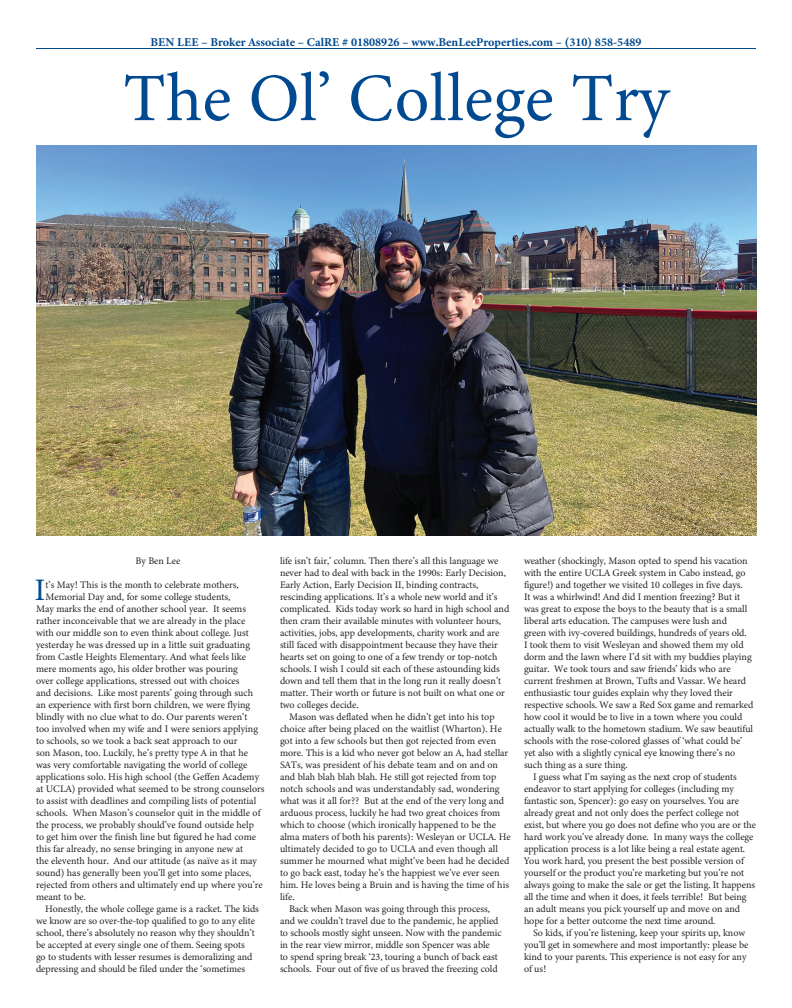
<style>
.page{position:relative;width:792px;height:1008px;background:#fff}
.page>*{position:absolute;margin:0;border:0;box-sizing:border-box;transform-origin:0 0}
.t1{font:68px "Minion 3";color:#014990}
.t2{font:31.3px "Minion 3";color:#014990}
.t3{font:700 12px "Minion 3";color:#014990}
.t4{font:10px/12px "Minion 3";letter-spacing:-.005em;color:#231f20}
</style>
<div class="page">
<img style="left:36px;top:146px;width:720px;height:390px">
<hr style="left:36px;top:48px;width:720px;height:1px;background:#014990">
<p class="t3" style="left:150px;top:34px;width:493px">BEN LEE – Broker Associate – CalRE # 01808926 – www.BenLeeProperties.com – (310) 858-5489</p>
<h1 class="t1" style="left:123px;top:51px;width:547px">The Ol’ College Try</h1>
<p class="t4" style="left:136px;top:555px;width:46px">By Ben Lee</p>
<h2 class="t2" style="left:35px;top:568px;width:13px">I</h2>
<p class="t4" style="left:46px;top:579px;width:195px">t’s May! This is the month to celebrate mothers,</p>
<p class="t4" style="left:46px;top:591px;width:186px">Memorial Day and, for some college students,</p>
<p class="t4" style="left:36px;top:603px;width:212px">May marks the end of another school year. It seems</p>
<p class="t4" style="left:36px;top:615px;width:211px">rather inconceivable that we are already in the place</p>
<p class="t4" style="left:36px;top:627px;width:214px">with our middle son to even think about college. Just</p>
<p class="t4" style="left:36px;top:639px;width:216px">yesterday he was dressed up in a little suit graduating</p>
<p class="t4" style="left:36px;top:651px;width:211px">from Castle Heights Elementary. And what feels like</p>
<p class="t4" style="left:36px;top:663px;width:203px">mere moments ago, his older brother was pouring</p>
<p class="t4" style="left:36px;top:675px;width:205px">over college applications, stressed out with choices</p>
<p class="t4" style="left:36px;top:687px;width:219px">and decisions. Like most parents’ going through such</p>
<p class="t4" style="left:36px;top:699px;width:216px">an experience with first born children, we were flying</p>
<p class="t4" style="left:36px;top:711px;width:213px">blindly with no clue what to do. Our parents weren’t</p>
<p class="t4" style="left:36px;top:723px;width:224px">too involved when my wife and I were seniors applying</p>
<p class="t4" style="left:36px;top:735px;width:203px">to schools, so we took a back seat approach to our</p>
<p class="t4" style="left:36px;top:747px;width:214px">son Mason, too. Luckily, he’s pretty type A in that he</p>
<p class="t4" style="left:36px;top:759px;width:213px">was very comfortable navigating the world of college</p>
<p class="t4" style="left:36px;top:771px;width:225px">applications solo. His high school (the Geffen Academy</p>
<p class="t4" style="left:36px;top:783px;width:230px">at UCLA) provided what seemed to be strong counselors</p>
<p class="t4" style="left:36px;top:795px;width:222px">to assist with deadlines and compiling lists of potential</p>
<p class="t4" style="left:36px;top:807px;width:226px">schools. When Mason’s counselor quit in the middle of</p>
<p class="t4" style="left:36px;top:819px;width:220px">the process, we probably should’ve found outside help</p>
<p class="t4" style="left:36px;top:831px;width:222px">to get him over the finish line but figured he had come</p>
<p class="t4" style="left:36px;top:843px;width:209px">this far already, no sense bringing in anyone new at</p>
<p class="t4" style="left:36px;top:855px;width:222px">the eleventh hour. And our attitude (as naïve as it may</p>
<p class="t4" style="left:36px;top:867px;width:217px">sound) has generally been you’ll get into some places,</p>
<p class="t4" style="left:36px;top:879px;width:228px">rejected from others and ultimately end up where you’re</p>
<p class="t4" style="left:36px;top:891px;width:51px">meant to be.</p>
<p class="t4" style="left:45px;top:903px;width:216px">Honestly, the whole college game is a racket. The kids</p>
<p class="t4" style="left:36px;top:915px;width:221px">we know are so over-the-top qualified to go to any elite</p>
<p class="t4" style="left:36px;top:927px;width:220px">school, there’s absolutely no reason why they shouldn’t</p>
<p class="t4" style="left:36px;top:939px;width:210px">be accepted at every single one of them. Seeing spots</p>
<p class="t4" style="left:36px;top:951px;width:218px">go to students with lesser resumes is demoralizing and</p>
<p class="t4" style="left:36px;top:963px;width:211px">depressing and should be filed under the ‘sometimes</p>
<p class="t4" style="left:280px;top:555px;width:231px">life isn’t fair,’ column. Then there’s all this language we never had to deal with back in the 1990s: Early Decision, Early Action, Early Decision II, binding contracts, rescinding applications. It’s a whole new world and it’s complicated. Kids today work so hard in high school and then cram their available minutes with volunteer hours, activities, jobs, app developments, charity work and are still faced with disappointment because they have their hearts set on going to one of a few trendy or top-notch schools. I wish I could sit each of these astounding kids down and tell them that in the long run it really doesn’t matter. Their worth or future is not built on what one or two colleges decide.</p>
<p class="t4" style="left:289px;top:711px;width:207px">Mason was deflated when he didn’t get into his top</p>
<p class="t4" style="left:280px;top:723px;width:224px">choice after being placed on the waitlist (Wharton). He</p>
<p class="t4" style="left:280px;top:735px;width:218px">got into a few schools but then got rejected from even</p>
<p class="t4" style="left:280px;top:747px;width:230px">more. This is a kid who never got below an A, had stellar</p>
<p class="t4" style="left:280px;top:759px;width:220px">SATs, was president of his debate team and on and on</p>
<p class="t4" style="left:280px;top:771px;width:218px">and blah blah blah blah. He still got rejected from top</p>
<p class="t4" style="left:280px;top:783px;width:221px">notch schools and was understandably sad, wondering</p>
<p class="t4" style="left:280px;top:795px;width:226px">what was it all for?? But at the end of the very long and</p>
<p class="t4" style="left:280px;top:807px;width:222px">arduous process, luckily he had two great choices from</p>
<p class="t4" style="left:280px;top:819px;width:217px">which to choose (which ironically happened to be the</p>
<p class="t4" style="left:280px;top:831px;width:232px">alma maters of both his parents): Wesleyan or UCLA. He</p>
<p class="t4" style="left:280px;top:843px;width:220px">ultimately decided to go to UCLA and even though all</p>
<p class="t4" style="left:280px;top:855px;width:231px">summer he mourned what might’ve been had he decided</p>
<p class="t4" style="left:280px;top:867px;width:221px">to go back east, today he’s the happiest we’ve ever seen</p>
<p class="t4" style="left:280px;top:879px;width:231px">him. He loves being a Bruin and is having the time of his</p>
<p class="t4" style="left:280px;top:891px;width:16px">life.</p>
<p class="t4" style="left:289px;top:903px;width:202px">Back when Mason was going through this process,</p>
<p class="t4" style="left:280px;top:915px;width:220px">and we couldn’t travel due to the pandemic, he applied</p>
<p class="t4" style="left:280px;top:927px;width:223px">to schools mostly sight unseen. Now with the pandemic</p>
<p class="t4" style="left:280px;top:939px;width:211px">in the rear view mirror, middle son Spencer was able</p>
<p class="t4" style="left:280px;top:951px;width:219px">to spend spring break ‘23, touring a bunch of back east</p>
<p class="t4" style="left:280px;top:963px;width:219px">schools. Four out of five of us braved the freezing cold</p>
<p class="t4" style="left:524px;top:555px;width:225px">weather (shockingly, Mason opted to spend his vacation</p>
<p class="t4" style="left:524px;top:567px;width:223px">with the entire UCLA Greek system in Cabo instead, go</p>
<p class="t4" style="left:524px;top:579px;width:220px">figure!) and together we visited 10 colleges in five days.</p>
<p class="t4" style="left:524px;top:591px;width:218px">It was a whirlwind! And did I mention freezing? But it</p>
<p class="t4" style="left:524px;top:603px;width:225px">was great to expose the boys to the beauty that is a small</p>
<p class="t4" style="left:524px;top:615px;width:205px">liberal arts education. The campuses were lush and</p>
<p class="t4" style="left:524px;top:627px;width:224px">green with ivy-covered buildings, hundreds of years old.</p>
<p class="t4" style="left:524px;top:639px;width:221px">I took them to visit Wesleyan and showed them my old</p>
<p class="t4" style="left:524px;top:651px;width:229px">dorm and the lawn where I’d sit with my buddies playing</p>
<p class="t4" style="left:524px;top:663px;width:208px">guitar. We took tours and saw friends’ kids who are</p>
<p class="t4" style="left:524px;top:675px;width:224px">current freshmen at Brown, Tufts and Vassar. We heard</p>
<p class="t4" style="left:524px;top:687px;width:210px">enthusiastic tour guides explain why they loved their</p>
<p class="t4" style="left:524px;top:699px;width:231px">respective schools. We saw a Red Sox game and remarked</p>
<p class="t4" style="left:524px;top:711px;width:220px">how cool it would be to live in a town where you could</p>
<p class="t4" style="left:524px;top:723px;width:231px">actually walk to the hometown stadium. We saw beautiful</p>
<p class="t4" style="left:524px;top:735px;width:220px">schools with the rose-colored glasses of ‘what could be’</p>
<p class="t4" style="left:524px;top:747px;width:213px">yet also with a slightly cynical eye knowing there’s no</p>
<p class="t4" style="left:524px;top:759px;width:105px">such thing as a sure thing.</p>
<p class="t4" style="left:533px;top:771px;width:205px">I guess what I’m saying as the next crop of students</p>
<p class="t4" style="left:524px;top:783px;width:211px">endeavor to start applying for colleges (including my</p>
<p class="t4" style="left:524px;top:795px;width:216px">fantastic son, Spencer): go easy on yourselves. You are</p>
<p class="t4" style="left:524px;top:807px;width:217px">already great and not only does the perfect college not</p>
<p class="t4" style="left:524px;top:819px;width:234px">exist, but where you go does not define who you are or the</p>
<p class="t4" style="left:524px;top:831px;width:231px">hard work you’ve already done. In many ways the college</p>
<p class="t4" style="left:524px;top:843px;width:223px">application process is a lot like being a real estate agent.</p>
<p class="t4" style="left:524px;top:855px;width:221px">You work hard, you present the best possible version of</p>
<p class="t4" style="left:524px;top:867px;width:222px">yourself or the product you’re marketing but you’re not</p>
<p class="t4" style="left:524px;top:879px;width:233px">always going to make the sale or get the listing. It happens</p>
<p class="t4" style="left:524px;top:891px;width:224px">all the time and when it does, it feels terrible! But being</p>
<p class="t4" style="left:524px;top:903px;width:218px">an adult means you pick yourself up and move on and</p>
<p class="t4" style="left:524px;top:915px;width:193px">hope for a better outcome the next time around.</p>
<p class="t4" style="left:533px;top:927px;width:214px">So kids, if you’re listening, keep your spirits up, know</p>
<p class="t4" style="left:524px;top:939px;width:226px">you’ll get in somewhere and most importantly: please be</p>
<p class="t4" style="left:524px;top:951px;width:224px">kind to your parents. This experience is not easy for any</p>
<p class="t4" style="left:524px;top:963px;width:24px">of us!</p>
</div>
